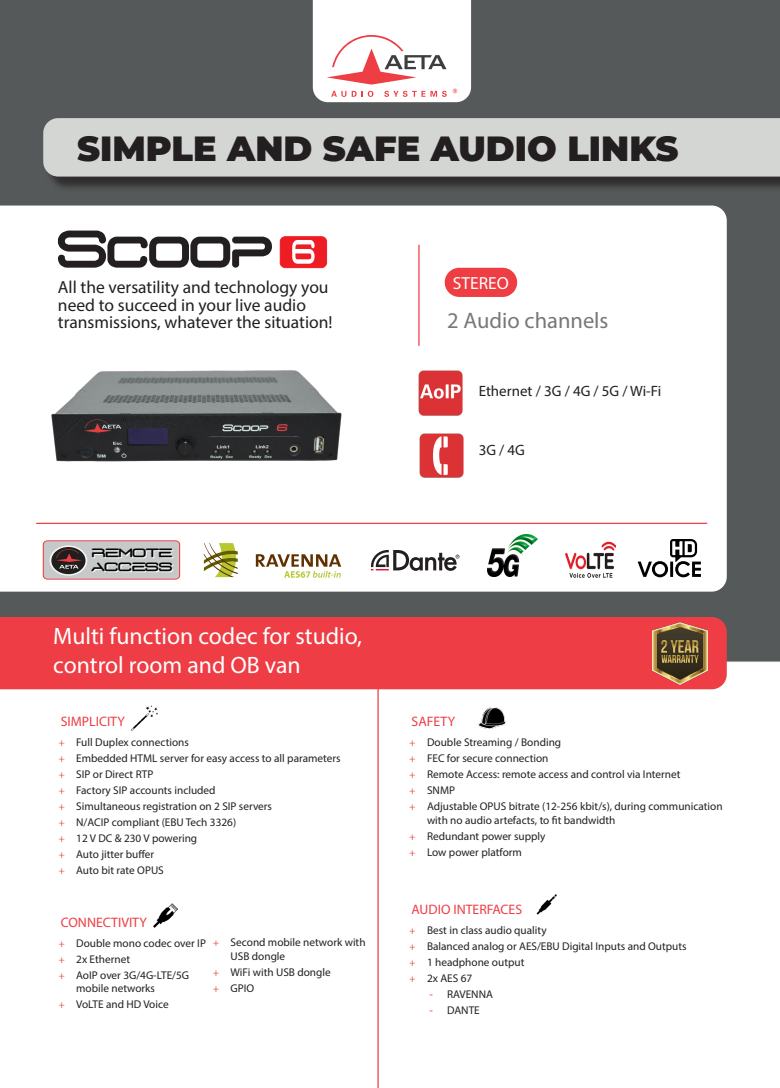
<style>
.page{position:relative;width:780px;height:1088px;background:#55595a}
.page>*{position:absolute;margin:0;border:0;box-sizing:border-box;transform-origin:0 0}
.t1{font:900 35px "Montserrat";color:#231f20}
.t2{font:23.75px/28.5px "Myriad Pro";color:#fff}
.t3{font:22.5px "Myriad Pro";color:#76797b}
.t4{font:17.5px/17.5px "Myriad Pro";color:#231f20}
.t5{font:17.5px "Myriad Pro";color:#fff}
.t6{font:15px "Myriad Pro";color:#231f20}
.t7{font:13.75px "Myriad Pro";color:#ee3d44}
.t8{font:12.12px/14.5px "D3 Euronism Bold";color:#050504;scale:1.19 1}
.t9{font:11.25px/13.5px "Myriad Pro";color:#231f20}
.s1{font-family:"Minion Pro";color:#ee3d43}
.s2{color:#ee3d43}
</style>
<div class="page">
<div style="left:0;top:206px;width:726px;height:386px;background:#fff"></div>
<div style="left:0;top:661px;width:780px;height:427px;background:#fff"></div>
<div style="left:444px;top:268px;width:73px;height:29px;background:#ee3d43;border-radius:15px"></div>
<div style="left:0;top:617px;width:726px;height:72px;background:#ee3d44"></div>
<hr style="left:418px;top:245px;width:1px;height:100px;background:#ee3d44">
<img style="left:418px;top:371px;width:44px;height:44px">
<img style="left:419px;top:433px;width:44px;height:44px">
<hr style="left:37px;top:523px;width:669px;height:1px;background:#ee3d44">
<img style="left:130px;top:703px;width:29px;height:29px">
<img style="left:478px;top:707px;width:28px;height:21px">
<div style="left:45px;top:120px;width:735px;height:72px;background:#231f20;opacity:.75"></div>
<div style="left:43px;top:118px;width:737px;height:59px;background:#d4d6d4"></div>
<svg style="left:313px;top:0;width:158px;height:102px;background:#f8ebeb"></svg>
<img style="left:652px;top:623px;width:55px;height:62px">
<img style="left:533px;top:894px;width:26px;height:20px">
<img style="left:154px;top:904px;width:23px;height:23px">
<hr style="left:377px;top:685px;width:1px;height:403px;background:#ee3d44">
<svg style="left:637px;top:539px;width:63px;height:38px;background:#b1b1b1"></svg>
<div style="left:43px;top:541px;width:137px;height:38px;background:#c7c8ca;border-radius:4px"></div>
<div style="left:43px;top:540px;width:137px;height:39px;border:1px solid #ee3d43;border-radius:4px"></div>
<svg style="left:50px;top:546px;width:36px;height:29px"></svg>
<div style="left:50px;top:545px;width:37px;height:31px;border:2px solid #f3f4f4;border-radius:50%"></div>
<svg style="left:56px;top:549px;width:26px;height:19px"></svg>
<img style="left:563px;top:539px;width:52px;height:40px">
<svg style="left:204px;top:543px;width:37px;height:34px"></svg>
<svg style="left:256px;top:554px;width:85px;height:24px;background:#d0c5ad"></svg>
<svg style="left:371px;top:550px;width:88px;height:21px;background:#aba8a8"></svg>
<svg style="left:58px;top:231px;width:214px;height:37px;background:#969494"></svg>
<div style="left:280px;top:237px;width:46px;height:31px;background:#ee1d23;border-radius:5px"></div>
<div style="left:280px;top:237px;width:47px;height:31px;border:1px solid #ee1d23;border-radius:5px"></div>
<svg style="left:292px;top:240px;width:22px;height:24px"></svg>
<img style="left:46px;top:342px;width:303px;height:167px">
<img style="left:487px;top:535px;width:50px;height:42px">
<p class="t1" style="left:77px;top:122px;width:603px">SIMPLE AND SAFE AUDIO LINKS</p>
<p class="t4" style="left:58px;top:278px;width:276px">All the versatility and technology you need to succeed in your live audio transmissions, whatever the situation!</p>
<p class="t8" style="left:92px;top:546px;width:69px">REMOTE<br>ACCESS</p>
<p class="t2" style="left:53px;top:621px;width:310px">Multi function codec for studio, control room and OB van</p>
<p class="t7" style="left:61px;top:713px;width:66px">SIMPLICITY</p>
<p class="t9" style="left:58px;top:735px;width:132px"><span class="s1">+</span> Full Duplex connections</p>
<p class="t9" style="left:58px;top:751px;width:283px"><span class="s1">+</span> Embedded HTML server for easy access to all parameters</p>
<p class="t9" style="left:58px;top:767px;width:96px"><span class="s1">+</span> SIP or Direct RTP</p>
<p class="t9" style="left:58px;top:783px;width:158px"><span class="s1">+</span> Factory SIP accounts included</p>
<p class="t9" style="left:58px;top:799px;width:215px"><span class="s1">+</span> Simultaneous registration on 2 SIP servers</p>
<p class="t9" style="left:58px;top:815px;width:179px"><span class="s1">+</span> N/ACIP compliant (EBU Tech 3326)</p>
<p class="t9" style="left:58px;top:831px;width:140px"><span class="s1">+</span> 12 V DC &amp; 230 V powering</p>
<p class="t9" style="left:58px;top:847px;width:97px"><span class="s1">+</span> Auto jitter buffer</p>
<p class="t9" style="left:58px;top:863px;width:107px"><span class="s1">+</span> Auto bit rate OPUS</p>
<p class="t7" style="left:61px;top:914px;width:88px">CONNECTIVITY</p>
<p class="t9" style="left:58px;top:936px;width:149px"><span class="s1">+</span> Double mono codec over IP</p>
<p class="t9" style="left:58px;top:952px;width:73px"><span class="s1">+</span> 2x Ethernet</p>
<p class="t9" style="left:76px;top:968px;width:114px;text-indent:-18px"><span class="s1">+</span> AoIP over 3G/4G-LTE/5G mobile networks</p>
<p class="t9" style="left:58px;top:997px;width:112px"><span class="s1">+</span> VoLTE and HD Voice</p>
<p class="t9" style="left:230px;top:935px;width:136px;text-indent:-18px"><span class="s1">+</span> Second mobile network with<br>USB dongle</p>
<p class="t9" style="left:213px;top:965px;width:119px"><span class="s1">+</span> WiFi with USB dongle</p>
<p class="t9" style="left:213px;top:981px;width:43px"><span class="s1">+</span> GPIO</p>
<p class="t5" style="left:453px;top:272px;width:58px">STEREO</p>
<p class="t3" style="left:447px;top:306px;width:163px">2 Audio channels</p>
<p class="t6" style="left:478px;top:382px;width:184px">Ethernet / 3G / 4G / 5G / Wi-Fi</p>
<p class="t6" style="left:478px;top:441px;width:48px">3G / 4G</p>
<p class="t7" style="left:411px;top:713px;width:45px">SAFETY</p>
<p class="t9" style="left:409px;top:735px;width:153px"><span class="s1">+</span> Double Streaming / Bonding</p>
<p class="t9" style="left:409px;top:751px;width:141px"><span class="s1">+</span> FEC for secure connection</p>
<p class="t9" style="left:409px;top:767px;width:273px"><span class="s1">+</span> Remote Access: remote access and control via Internet</p>
<p class="t9" style="left:409px;top:783px;width:47px"><span class="s1">+</span> SNMP</p>
<p class="t9" style="left:427px;top:799px;width:297px;text-indent:-18px"><span class="s1">+</span> Adjustable OPUS bitrate (12-256 kbit/s), during communication with no audio artefacts, to fit bandwidth</p>
<p class="t9" style="left:409px;top:829px;width:138px"><span class="s1">+</span> Redundant power supply</p>
<p class="t9" style="left:409px;top:845px;width:114px"><span class="s1">+</span> Low power platform</p>
<p class="t7" style="left:411px;top:901px;width:112px">AUDIO INTERFACES</p>
<p class="t9" style="left:409px;top:924px;width:139px"><span class="s1">+</span> Best in class audio quality</p>
<p class="t9" style="left:409px;top:940px;width:279px"><span class="s1">+</span> Balanced analog or AES/EBU Digital Inputs and Outputs</p>
<p class="t9" style="left:409px;top:956px;width:117px"><span class="s1">+</span> 1 headphone output</p>
<p class="t9" style="left:409px;top:972px;width:64px"><span class="s1">+</span> 2x AES 67</p>
<p class="t9" style="left:429px;top:988px;width:65px"><span class="s2">-</span> RAVENNA</p>
<p class="t9" style="left:429px;top:1004px;width:52px"><span class="s2">-</span> DANTE</p>
</div>
